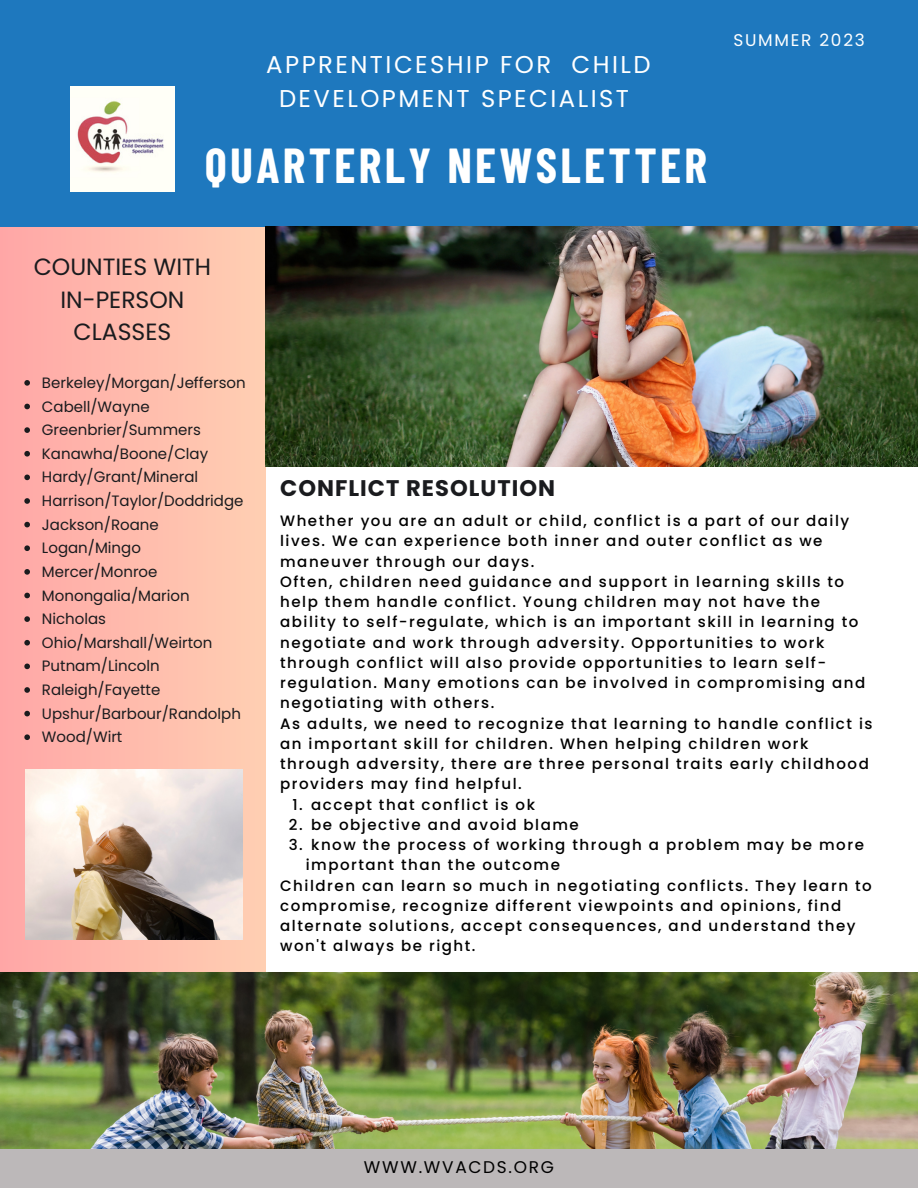
<style>
.page{position:relative;width:918px;height:1188px;background:#fff}
.page>*{position:absolute;margin:0;border:0;box-sizing:border-box;transform-origin:0 0}
.t1{font:700 48px "Barlow Condensed";letter-spacing:.07em;color:#fff}
.t2{font:24.3px/33.8px "Poppins";letter-spacing:.1em;color:#fff;text-align:center}
.t3{font:23.55px/32.7px "Poppins";color:#1a1b1e;text-align:center}
.t4{font:700 22.5px "Poppins";letter-spacing:.045em;color:#1a1b1e}
.t5{font:16.95px "Poppins";letter-spacing:.1em;color:#000}
.t6{font:16.95px "Poppins";letter-spacing:.1em;color:#fff}
.t7{font:500 15px/20.2px "Poppins";letter-spacing:.1em;color:#000}
.t8{font:15px "Poppins";color:#1a1b1e}
</style>
<div class="page">
<div style="left:0;top:228px;width:266px;height:960px;background:linear-gradient(to right,#ffa6a6,#ffcfb2)"></div>
<div style="left:0;top:1127px;width:918px;height:61px;background:#bcb8b9"></div>
<div style="left:0;top:0;width:918px;height:226px;background:#1e78be"></div>
<img style="left:70px;top:87px;width:105px;height:104px">
<img style="left:266px;top:227px;width:652px;height:239px">
<img style="left:0;top:972px;width:918px;height:177px">
<img style="left:25px;top:770px;width:218px;height:170px">
<svg style="left:24px;top:380px;width:6px;height:6px"></svg>
<svg style="left:24px;top:404px;width:6px;height:5px"></svg>
<svg style="left:24px;top:427px;width:6px;height:6px"></svg>
<svg style="left:24px;top:451px;width:6px;height:6px"></svg>
<svg style="left:24px;top:475px;width:6px;height:5px"></svg>
<svg style="left:24px;top:498px;width:6px;height:6px"></svg>
<svg style="left:24px;top:522px;width:6px;height:5px"></svg>
<svg style="left:24px;top:545px;width:6px;height:6px"></svg>
<svg style="left:24px;top:569px;width:6px;height:6px"></svg>
<svg style="left:24px;top:593px;width:6px;height:5px"></svg>
<svg style="left:24px;top:616px;width:6px;height:6px"></svg>
<svg style="left:24px;top:640px;width:6px;height:6px"></svg>
<svg style="left:24px;top:664px;width:6px;height:5px"></svg>
<svg style="left:24px;top:687px;width:6px;height:6px"></svg>
<svg style="left:24px;top:711px;width:6px;height:5px"></svg>
<svg style="left:24px;top:734px;width:6px;height:6px"></svg>
<p class="t2" style="left:266px;top:48px;width:386px">APPRENTICESHIP FOR CHILD<br>DEVELOPMENT SPECIALIST</p>
<p class="t1" style="left:205px;top:135px;width:504px">QUARTERLY NEWSLETTER</p>
<p class="t6" style="left:734px;top:29px;width:133px">SUMMER 2023</p>
<p class="t3" style="left:34px;top:251px;width:179px">COUNTIES WITH<br>IN-PERSON<br>CLASSES</p>
<p class="t8" style="left:42px;top:372px;width:205px">Berkeley/Morgan/Jefferson</p>
<p class="t8" style="left:42px;top:396px;width:109px">Cabell/Wayne</p>
<p class="t8" style="left:42px;top:419px;width:160px">Greenbrier/Summers</p>
<p class="t8" style="left:42px;top:443px;width:168px">Kanawha/Boone/Clay</p>
<p class="t8" style="left:42px;top:467px;width:158px">Hardy/Grant/Mineral</p>
<p class="t8" style="left:42px;top:490px;width:203px">Harrison/Taylor/Doddridge</p>
<p class="t8" style="left:42px;top:514px;width:118px">Jackson/Roane</p>
<p class="t8" style="left:42px;top:538px;width:101px">Logan/Mingo</p>
<p class="t8" style="left:42px;top:561px;width:117px">Mercer/Monroe</p>
<p class="t8" style="left:42px;top:585px;width:149px">Monongalia/Marion</p>
<p class="t8" style="left:42px;top:608px;width:66px">Nicholas</p>
<p class="t8" style="left:42px;top:632px;width:172px">Ohio/Marshall/Weirton</p>
<p class="t8" style="left:42px;top:656px;width:119px">Putnam/Lincoln</p>
<p class="t8" style="left:42px;top:679px;width:120px">Raleigh/Fayette</p>
<p class="t8" style="left:42px;top:703px;width:200px">Upshur/Barbour/Randolph</p>
<p class="t8" style="left:42px;top:727px;width:82px">Wood/Wirt</p>
<p class="t4" style="left:280px;top:473px;width:277px">CONFLICT RESOLUTION</p>
<p class="t7" style="left:280px;top:511px;width:571px">Whether you are an adult or child, conflict is a part of our daily lives. We can experience both inner and outer conflict as we maneuver through our days.</p>
<p class="t7" style="left:280px;top:572px;width:587px">Often, children need guidance and support in learning skills to help them handle conflict. Young children may not have the ability to self-regulate, which is an important skill in learning to negotiate and work through adversity. Opportunities to work through conflict will also provide opportunities to learn self&shy;regulation. Many emotions can be involved in compromising and negotiating with others.</p>
<p class="t7" style="left:280px;top:713px;width:594px">As adults, we need to recognize that learning to handle conflict is</p>
<p class="t7" style="left:280px;top:734px;width:530px">an important skill for children. When helping children work</p>
<p class="t7" style="left:280px;top:754px;width:590px">through adversity, there are three personal traits early childhood</p>
<p class="t7" style="left:280px;top:774px;width:243px">providers may find helpful.</p>
<p class="t7" style="left:292px;top:794px;width:12px">1.</p>
<p class="t7" style="left:289px;top:815px;width:15px">2.</p>
<p class="t7" style="left:289px;top:835px;width:16px">3.</p>
<p class="t7" style="left:280px;top:875px;width:593px">Children can learn so much in negotiating conflicts. They learn to compromise, recognize different viewpoints and opinions, find alternate solutions, accept consequences, and understand they won't always be right.</p>
<p class="t7" style="left:311px;top:794px;width:225px">accept that conflict is ok</p>
<p class="t7" style="left:311px;top:815px;width:269px">be objective and avoid blame</p>
<p class="t7" style="left:306px;top:835px;width:560px;text-indent:5px">know the process of working through a problem may be more important than the outcome</p>
<p class="t5" style="left:364px;top:1155px;width:192px">WWW.WVACDS.ORG</p>
</div>
